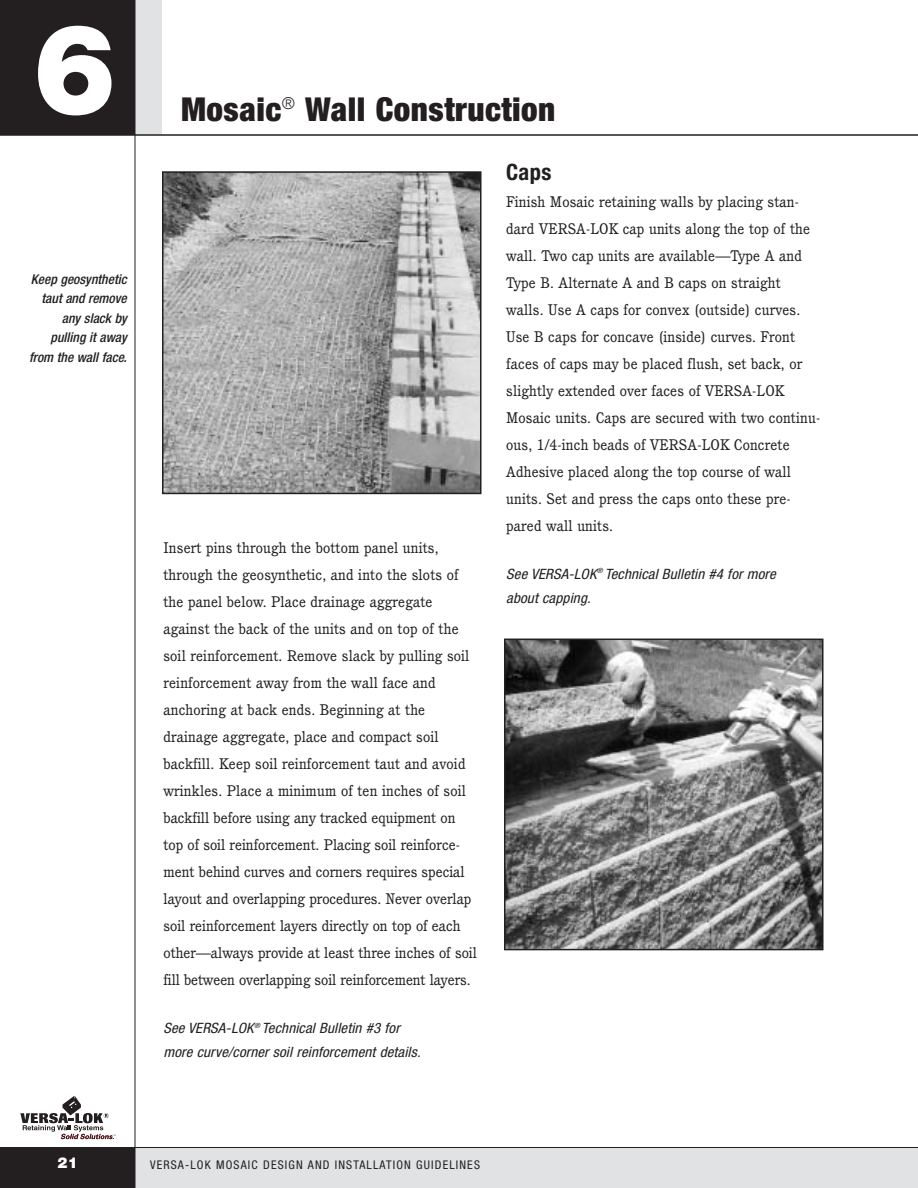
<style>
.page{position:relative;width:918px;height:1188px;background:#fff}
.page>*{position:absolute;margin:0;border:0;box-sizing:border-box;transform-origin:0 0}
.t1{font:900 126px "Helvetica Neue";color:#fff}
.t2{font:900 condensed 33px "Helvetica Neue";letter-spacing:.015em;color:#231f20}
.t3{font:700 condensed 22.5px "Helvetica Neue";color:#231f20}
.t4{font:15px/27px "Cushing";letter-spacing:.01em;color:#231f20}
.t5{font:900 15px "Helvetica Neue";color:#fff}
.t6{font:italic condensed 14.25px/24px "Helvetica Neue";letter-spacing:.01em;color:#231f20;scale:1.05 1}
.t7{font:italic 500 condensed 13.5px/19.5px "Helvetica Neue";color:#231f20;text-align:right}
.t8{font:condensed 12px "Helvetica Neue";letter-spacing:.095em;color:#231f20}
</style>
<div class="page">
<div style="left:135px;top:1148px;width:783px;height:40px;background:#e1e2e4"></div>
<div style="left:135px;top:0;width:27px;height:135px;background:#e1e2e4"></div>
<hr style="left:0;top:134px;width:918px;height:2px;background:#231f20">
<hr style="left:135px;top:0;width:1px;height:1188px;background:#231f20">
<div style="left:0;top:0;width:135px;height:135px;background:#231f20"></div>
<hr style="left:0;top:1147px;width:918px;height:1px;background:#231f20">
<div style="left:0;top:1148px;width:135px;height:40px;background:#231f20"></div>
<svg style="left:20px;top:1096px;width:96px;height:43px"></svg>
<img style="left:165px;top:174px;width:314px;height:317px">
<div style="left:162px;top:171px;width:320px;height:323px;border:2px solid #231f20"></div>
<img style="left:507px;top:642px;width:314px;height:305px">
<div style="left:504px;top:639px;width:320px;height:311px;border:2px solid #231f20"></div>
<p class="t1" style="left:33px;top:24px;width:86px">6</p>
<p class="t7" style="left:29px;top:270px;width:99px">Keep geosynthetic taut and remove any slack by pulling it away from the wall face.</p>
<p class="t2" style="left:181px;top:97px;width:376px">Mosaic<sup>®</sup> Wall Construction</p>
<p class="t4" style="left:164px;top:535px;width:315px">Insert pins through the bottom panel units, through the geosynthetic, and into the slots of the panel below. Place drainage aggregate against the back of the units and on top of the soil reinforcement. Remove slack by pulling soil reinforcement away from the wall face and anchoring at back ends. Beginning at the drainage aggregate, place and compact soil backfill. Keep soil reinforcement taut and avoid wrinkles. Place a minimum of ten inches of soil backfill before using any tracked equipment on top of soil reinforcement. Placing soil reinforce&shy;ment behind curves and corners requires special layout and overlapping procedures. Never overlap soil reinforcement layers directly on top of each other—always provide at least three inches of soil fill between overlapping soil reinforcement layers.</p>
<p class="t6" style="left:164px;top:1017px;width:246px">See VERSA-LOK<sup>®</sup> Technical Bulletin #3 for more curve/corner soil reinforcement details.</p>
<p class="t3" style="left:506px;top:163px;width:47px">Caps</p>
<p class="t4" style="left:506px;top:189px;width:315px">Finish Mosaic retaining walls by placing stan&shy;dard VERSA-LOK cap units along the top of the wall. Two cap units are available—Type A and Type B. Alternate A and B caps on straight walls. Use A caps for convex (outside) curves.<br>Use B caps for concave (inside) curves. Front faces of caps may be placed flush, set back, or slightly extended over faces of VERSA-LOK Mosaic units. Caps are secured with two continu&shy;ous, 1/4-inch beads of VERSA-LOK Concrete Adhesive placed along the top course of wall units. Set and press the caps onto these pre&shy;pared wall units.</p>
<p class="t6" style="left:506px;top:563px;width:258px">See VERSA-LOK<sup>®</sup> Technical Bulletin #4 for more about capping.</p>
<p class="t5" style="left:58px;top:1158px;width:22px">21</p>
<p class="t8" style="left:150px;top:1161px;width:332px">VERSA-LOK MOSAIC DESIGN AND INSTALLATION GUIDELINES</p>
</div>
